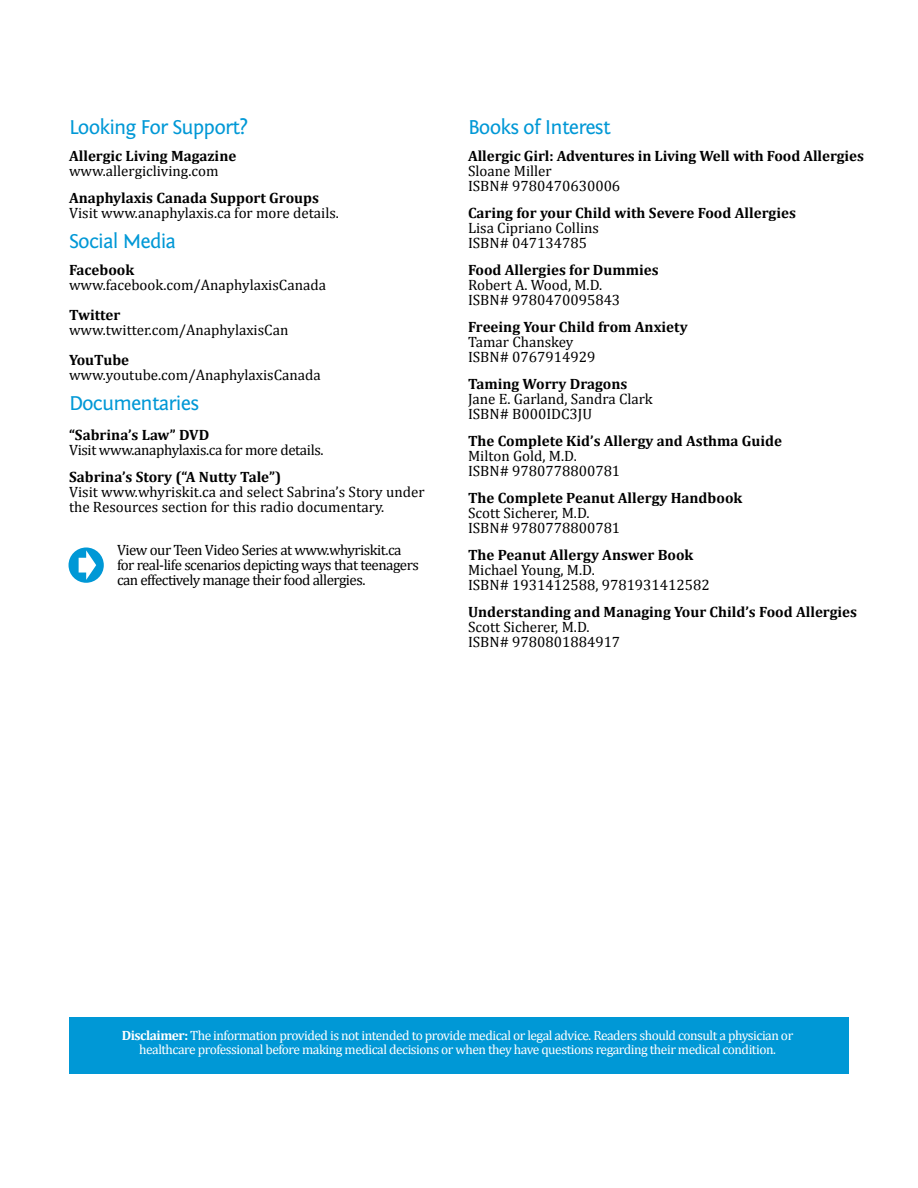
<style>
.page{position:relative;width:918px;height:1188px;background:#fff}
.page>*{position:absolute;margin:0;border:0;box-sizing:border-box;transform-origin:0 0}
.t1{font:21px "Fontin Sans";letter-spacing:-.04em;color:#0098d6}
.t2{font:15px/15px "Cambria";color:#000}
.t3{font:700 15px "Cambria";color:#000}
.t4{font:15px/15px "Cambria";letter-spacing:-.035em;color:#000}
.t5{font:15px "Cambria";letter-spacing:-.025em;color:#000}
.t6{font:13.5px/15px "Cambria";letter-spacing:-.035em;color:#fff;text-align:center}
.s1{font-weight:700}
</style>
<div class="page">
<div style="left:69px;top:547px;width:35px;height:36px;background:#0098d6;border-radius:50%"></div>
<svg style="left:79px;top:550px;width:17px;height:30px"></svg>
<div style="left:69px;top:1017px;width:780px;height:57px;background:#0098d6"></div>
<h1 class="t1" style="left:69px;top:116px;width:181px">Looking For Support?</h1>
<p class="t3" style="left:69px;top:147px;width:169px">Allergic Living Magazine</p>
<p class="t2" style="left:69px;top:164px;width:151px">www.allergicliving.com</p>
<p class="t3" style="left:69px;top:189px;width:252px">Anaphylaxis Canada Support Groups</p>
<p class="t2" style="left:69px;top:206px;width:272px">Visit www.anaphylaxis.ca for more details.</p>
<h1 class="t1" style="left:69px;top:230px;width:109px">Social Media</h1>
<p class="t3" style="left:69px;top:261px;width:67px">Facebook</p>
<p class="t2" style="left:69px;top:278px;width:259px">www.facebook.com/AnaphylaxisCanada</p>
<p class="t3" style="left:69px;top:306px;width:53px">Twitter</p>
<p class="t2" style="left:69px;top:323px;width:221px">www.twitter.com/AnaphylaxisCan</p>
<p class="t3" style="left:69px;top:351px;width:62px">YouTube</p>
<p class="t2" style="left:69px;top:368px;width:253px">www.youtube.com/AnaphylaxisCanada</p>
<h1 class="t1" style="left:69px;top:392px;width:132px">Documentaries</h1>
<p class="t3" style="left:69px;top:426px;width:142px">“Sabrina’s Law” DVD</p>
<p class="t5" style="left:69px;top:441px;width:256px">Visit www.anaphylaxis.ca for more details.</p>
<p class="t3" style="left:69px;top:468px;width:214px">Sabrina’s Story (“A Nutty Tale”)</p>
<p class="t2" style="left:69px;top:485px;width:357px">Visit www.whyriskit.ca and select Sabrina’s Story under the Resources section for this radio documentary.</p>
<p class="t4" style="left:117px;top:542px;width:303px">View our Teen Video Series at www.whyriskit.ca for real-life scenarios depicting ways that teenagers can effectively manage their food allergies.</p>
<h1 class="t1" style="left:468px;top:116px;width:144px">Books of Interest</h1>
<p class="t3" style="left:468px;top:147px;width:397px">Allergic Girl: Adventures in Living Well with Food Allergies</p>
<p class="t2" style="left:468px;top:164px;width:154px">Sloane Miller<br>ISBN# 9780470630006</p>
<p class="t3" style="left:468px;top:204px;width:329px">Caring for your Child with Severe Food Allergies</p>
<p class="t2" style="left:468px;top:221px;width:133px">Lisa Cipriano Collins<br>ISBN# 047134785</p>
<p class="t3" style="left:468px;top:261px;width:192px">Food Allergies for Dummies</p>
<p class="t2" style="left:468px;top:278px;width:154px">Robert A. Wood, M.D.<br>ISBN# 9780470095843</p>
<p class="t3" style="left:468px;top:318px;width:221px">Freeing Your Child from Anxiety</p>
<p class="t2" style="left:468px;top:335px;width:129px">Tamar Chanskey<br>ISBN# 0767914929</p>
<p class="t3" style="left:468px;top:375px;width:161px">Taming Worry Dragons</p>
<p class="t2" style="left:468px;top:392px;width:186px">Jane E. Garland, Sandra Clark<br>ISBN# B000IDC3JU</p>
<p class="t3" style="left:468px;top:432px;width:316px">The Complete Kid’s Allergy and Asthma Guide</p>
<p class="t2" style="left:468px;top:449px;width:154px">Milton Gold, M.D.<br>ISBN# 9780778800781</p>
<p class="t3" style="left:468px;top:489px;width:276px">The Complete Peanut Allergy Handbook</p>
<p class="t2" style="left:468px;top:506px;width:154px">Scott Sicherer, M.D.<br>ISBN# 9780778800781</p>
<p class="t3" style="left:468px;top:546px;width:227px">The Peanut Allergy Answer Book</p>
<p class="t2" style="left:468px;top:563px;width:243px">Michael Young, M.D.<br>ISBN# 1931412588, 9781931412582</p>
<p class="t3" style="left:468px;top:603px;width:391px">Understanding and Managing Your Child’s Food Allergies</p>
<p class="t2" style="left:468px;top:620px;width:154px">Scott Sicherer, M.D.<br>ISBN# 9780801884917</p>
<p class="t6" style="left:122px;top:1027px;width:673px"><span class="s1">Disclaimer:</span> The information provided is not intended to provide medical or legal advice. Readers should consult a physician or healthcare professional before making medical decisions or when they have questions regarding their medical condition.</p>
</div>
